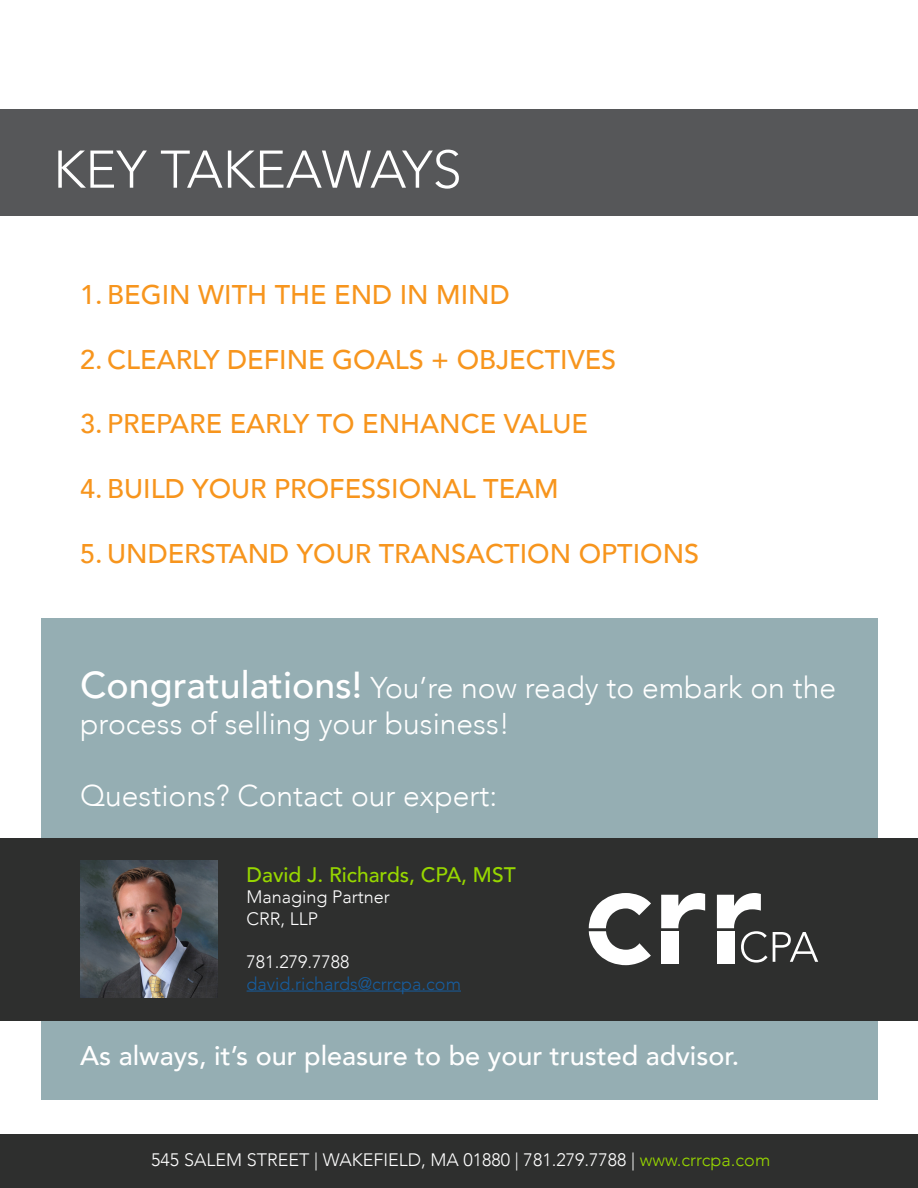
<style>
.page{position:relative;width:918px;height:1188px;background:#fff}
.page>*{position:absolute;margin:0;border:0;box-sizing:border-box;transform-origin:0 0}
.t1{font:300 52.5px "Avenir";color:#fff}
.t2{font:300 30px "Avenir";color:#fff}
.t3{font:500 27px "Avenir";color:#f7951d}
.t4{font:500 27px "Avenir";color:#fff}
.t5{font:500 21px "Avenir";color:#97d700}
.t6{font:300 18px/21.6px "Avenir";color:#fff}
.t7{font:300 18px/21.6px "Avenir";color:#175d9e}
.s1{font-weight:500;font-size:37.5px}
.s2{color:#fff}
.s3{color:#97d700}
</style>
<div class="page">
<div style="left:0;top:109px;width:918px;height:106px;background:#565759"></div>
<div style="left:0;top:1135px;width:918px;height:53px;background:#2e2f2e"></div>
<div style="left:41px;top:618px;width:837px;height:482px;background:#95aeb3"></div>
<div style="left:0;top:838px;width:918px;height:182px;background:#2e2f2e"></div>
<img style="left:80px;top:861px;width:137px;height:137px">
<hr style="left:247px;top:991px;width:214px;height:1px;background:#175d9e">
<svg style="left:589px;top:893px;width:62px;height:72px"></svg>
<svg style="left:661px;top:893px;width:44px;height:35px"></svg>
<div style="left:661px;top:931px;width:17px;height:32px;background:#fff"></div>
<svg style="left:717px;top:893px;width:101px;height:70px"></svg>
<p class="t1" style="left:53px;top:139px;width:410px">KEY TAKEAWAYS</p>
<p class="t3" style="left:80px;top:271px;width:431px">1. BEGIN WITH THE END IN MIND</p>
<p class="t3" style="left:80px;top:336px;width:538px">2. CLEARLY DEFINE GOALS + OBJECTIVES</p>
<p class="t3" style="left:80px;top:401px;width:509px">3. PREPARE EARLY TO ENHANCE VALUE</p>
<p class="t3" style="left:80px;top:465px;width:480px">4. BUILD YOUR PROFESSIONAL TEAM</p>
<p class="t3" style="left:80px;top:530px;width:620px">5. UNDERSTAND YOUR TRANSACTION OPTIONS</p>
<p class="t2" style="left:80px;top:670px;width:757px"><span class="s1">Congratulations!</span> You’re now ready to embark on the</p>
<p class="t2" style="left:80px;top:706px;width:431px">process of selling your business!</p>
<p class="t2" style="left:80px;top:778px;width:418px">Questions? Contact our expert:</p>
<p class="t5" style="left:247px;top:856px;width:271px">David J. Richards, CPA, MST</p>
<p class="t6" style="left:247px;top:886px;width:145px">Managing Partner<br>CRR, LLP</p>
<p class="t7" style="left:247px;top:951px;width:216px"><span class="s2">781.279.7788 </span>david.richards@crrcpa.com</p>
<p class="t4" style="left:80px;top:1033px;width:661px">As always, it’s our pleasure to be your trusted advisor.</p>
<p class="t6" style="left:151px;top:1149px;width:621px">545 SALEM STREET | WAKEFIELD, MA 01880 | 781.279.7788 | <span class="s3">www.crrcpa.com</span></p>
</div>
